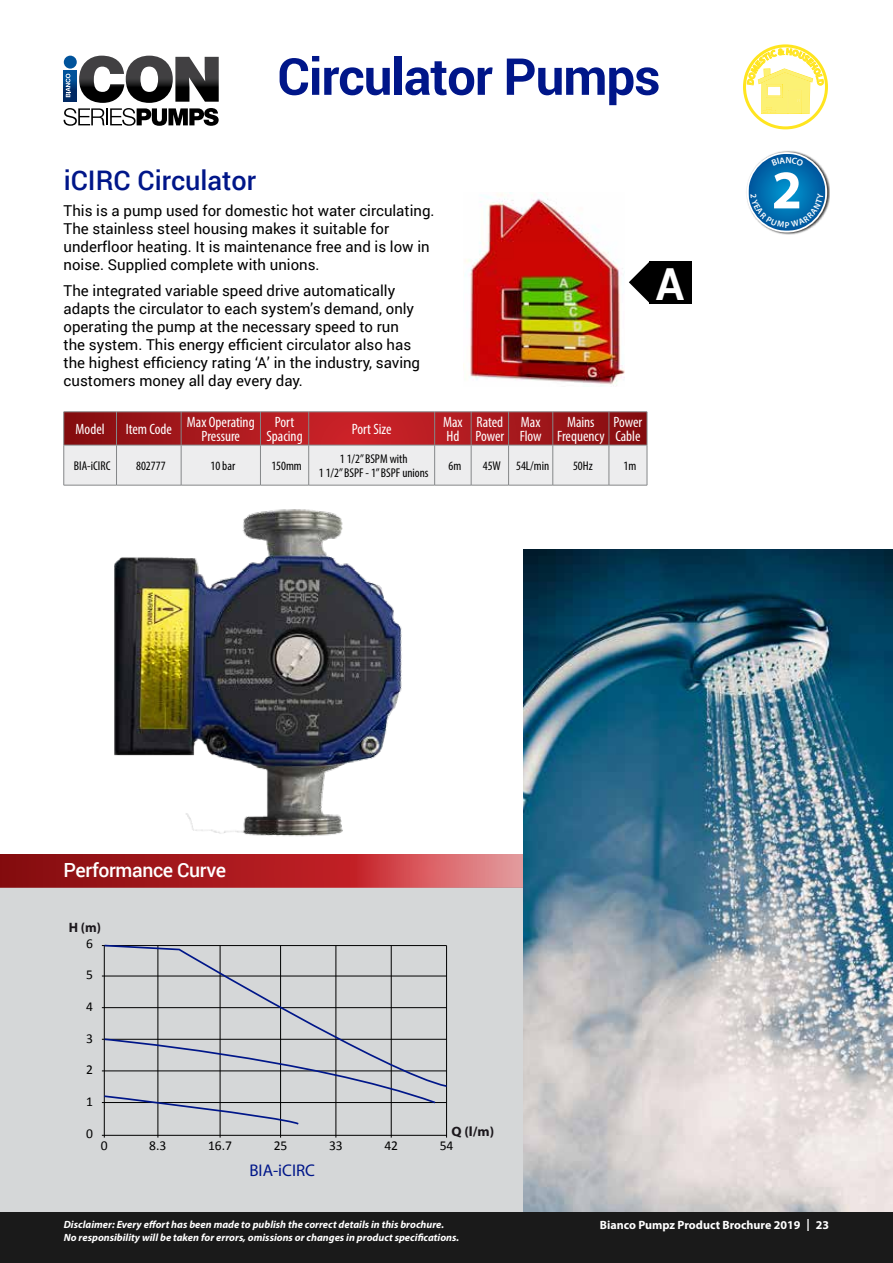
<style>
.page{position:relative;width:893px;height:1263px;background:#fff}
.page>*{position:absolute;margin:0;border:0;box-sizing:border-box;transform-origin:0 0}
.t1{font:700 54.75px "Myriad Pro";color:#fff}
.t2{font:700 51px "Roboto";letter-spacing:-.02em;color:#001689}
.t3{font:700 44.25px "Roboto";color:#fff}
.t4{font:500 27px "Roboto";color:#001689}
.t5{font:500 19.5px "Roboto";letter-spacing:-.02em;color:#fff}
.t6{font:16.95px "Myriad Pro";color:#001689}
.t7{font:15px/18px "Roboto";color:#000}
.t8{font:condensed 15px/13.5px "Myriad Pro";color:#fff}
.t9{font:13.5px "Calibri";color:#010101}
.t10{font:700 13.5px "Myriad Pro";color:#1b171c;scale:1.05 1}
.t11{font:700 13.5px "Myriad Pro";color:#1b171c}
.t12{font:condensed 12.75px/13.5px "Myriad Pro";color:#000;text-align:center}
.t13{font:700 12px "Myriad Pro";color:#fff}
.t14{font:italic 700 10.5px/12.6px "Myriad Pro";color:#fff}
.t15{font:600 8.55px "Myriad Pro";color:#fff}
</style>
<div class="page">
<svg style="left:64px;top:56px;width:155px;height:70px"></svg>
<img style="left:114px;top:509px;width:288px;height:328px">
<img style="left:463px;top:192px;width:162px;height:194px">
<div style="left:649px;top:261px;width:43px;height:42px;background:#000"></div>
<svg style="left:629px;top:262px;width:20px;height:41px"></svg>
<img style="left:746px;top:151px;width:83px;height:84px">
<svg style="left:748px;top:153px;width:78px;height:79px;background:#0873b3"></svg>
<div style="left:747px;top:152px;width:80px;height:81px;border:2px solid #fff;border-radius:50%"></div>
<svg style="left:744px;top:46px;width:82px;height:82px"></svg>
<div style="left:743px;top:44px;width:85px;height:85px;border:3px solid #ffe51f;border-radius:50%"></div>
<div style="left:0;top:887px;width:523px;height:325px;background:#d5d7d8"></div>
<svg style="left:0;top:854px;width:523px;height:33px;background:#b32f33"></svg>
<img style="left:523px;top:549px;width:370px;height:663px">
<hr style="left:220px;top:945px;width:1px;height:192px;background:#000">
<hr style="left:446px;top:945px;width:1px;height:192px;background:#000">
<hr style="left:104px;top:945px;width:1px;height:192px;background:#000">
<hr style="left:102px;top:1071px;width:345px;height:1px;background:#000">
<hr style="left:102px;top:1039px;width:345px;height:1px;background:#000">
<hr style="left:102px;top:1007px;width:345px;height:1px;background:#000">
<hr style="left:102px;top:945px;width:345px;height:1px;background:#000">
<hr style="left:102px;top:1135px;width:345px;height:1px;background:#000">
<hr style="left:391px;top:945px;width:1px;height:192px;background:#000">
<hr style="left:158px;top:945px;width:1px;height:192px;background:#000">
<hr style="left:102px;top:976px;width:345px;height:1px;background:#000">
<hr style="left:336px;top:945px;width:1px;height:192px;background:#000">
<hr style="left:280px;top:945px;width:1px;height:192px;background:#000">
<hr style="left:102px;top:1102px;width:345px;height:1px;background:#000">
<svg style="left:103px;top:1088px;width:333px;height:38px"></svg>
<svg style="left:103px;top:944px;width:345px;height:144px"></svg>
<svg style="left:65px;top:413px;width:582px;height:72px;background:#cd8d8f"></svg>
<hr style="left:64px;top:412px;width:53px;height:1px;background:#858789">
<hr style="left:64px;top:412px;width:1px;height:33px;background:#858789">
<hr style="left:117px;top:412px;width:64px;height:1px;background:#858789">
<hr style="left:116px;top:412px;width:1px;height:33px;background:#858789">
<hr style="left:181px;top:412px;width:79px;height:1px;background:#858789">
<hr style="left:181px;top:412px;width:1px;height:33px;background:#858789">
<hr style="left:260px;top:412px;width:49px;height:1px;background:#858789">
<hr style="left:260px;top:412px;width:1px;height:33px;background:#858789">
<hr style="left:309px;top:412px;width:126px;height:1px;background:#858789">
<hr style="left:308px;top:412px;width:1px;height:33px;background:#858789">
<hr style="left:435px;top:412px;width:36px;height:1px;background:#858789">
<hr style="left:434px;top:412px;width:1px;height:33px;background:#858789">
<hr style="left:471px;top:412px;width:38px;height:1px;background:#858789">
<hr style="left:471px;top:412px;width:1px;height:33px;background:#858789">
<hr style="left:509px;top:412px;width:44px;height:1px;background:#858789">
<hr style="left:508px;top:412px;width:1px;height:33px;background:#858789">
<hr style="left:553px;top:412px;width:56px;height:1px;background:#858789">
<hr style="left:553px;top:412px;width:1px;height:33px;background:#858789">
<hr style="left:609px;top:412px;width:38px;height:1px;background:#858789">
<hr style="left:609px;top:412px;width:1px;height:33px;background:#858789">
<hr style="left:647px;top:412px;width:1px;height:33px;background:#858789">
<hr style="left:64px;top:445px;width:53px;height:1px;background:#858789">
<hr style="left:64px;top:445px;width:1px;height:40px;background:#858789">
<hr style="left:117px;top:445px;width:64px;height:1px;background:#858789">
<hr style="left:116px;top:445px;width:1px;height:40px;background:#858789">
<hr style="left:181px;top:445px;width:79px;height:1px;background:#858789">
<hr style="left:181px;top:445px;width:1px;height:40px;background:#858789">
<hr style="left:260px;top:445px;width:49px;height:1px;background:#858789">
<hr style="left:260px;top:445px;width:1px;height:40px;background:#858789">
<hr style="left:309px;top:445px;width:126px;height:1px;background:#858789">
<hr style="left:308px;top:445px;width:1px;height:40px;background:#858789">
<hr style="left:435px;top:445px;width:36px;height:1px;background:#858789">
<hr style="left:434px;top:445px;width:1px;height:40px;background:#858789">
<hr style="left:471px;top:445px;width:38px;height:1px;background:#858789">
<hr style="left:471px;top:445px;width:1px;height:40px;background:#858789">
<hr style="left:509px;top:445px;width:44px;height:1px;background:#858789">
<hr style="left:508px;top:445px;width:1px;height:40px;background:#858789">
<hr style="left:553px;top:445px;width:56px;height:1px;background:#858789">
<hr style="left:553px;top:445px;width:1px;height:40px;background:#858789">
<hr style="left:609px;top:445px;width:38px;height:1px;background:#858789">
<hr style="left:609px;top:445px;width:1px;height:40px;background:#858789">
<hr style="left:647px;top:445px;width:1px;height:40px;background:#858789">
<hr style="left:64px;top:485px;width:53px;height:1px;background:#858789">
<hr style="left:117px;top:485px;width:64px;height:1px;background:#858789">
<hr style="left:181px;top:485px;width:79px;height:1px;background:#858789">
<hr style="left:260px;top:485px;width:49px;height:1px;background:#858789">
<hr style="left:309px;top:485px;width:126px;height:1px;background:#858789">
<hr style="left:435px;top:485px;width:36px;height:1px;background:#858789">
<hr style="left:471px;top:485px;width:38px;height:1px;background:#858789">
<hr style="left:509px;top:485px;width:44px;height:1px;background:#858789">
<hr style="left:553px;top:485px;width:56px;height:1px;background:#858789">
<hr style="left:609px;top:485px;width:38px;height:1px;background:#858789">
<div style="left:0;top:1212px;width:893px;height:51px;background:#1a1a1a"></div>
<svg style="left:771px;top:157px;width:33px;height:9px"></svg>
<svg style="left:750px;top:193px;width:34px;height:35px"></svg>
<svg style="left:791px;top:193px;width:32px;height:34px"></svg>
<svg style="left:747px;top:48px;width:77px;height:66px"></svg>
<h2 class="t2" style="left:277px;top:41px;width:385px">Circulator Pumps</h2>
<h3 class="t4" style="left:64px;top:161px;width:194px">iCIRC Circulator</h3>
<p class="t7" style="left:64px;top:201px;width:372px">This is a pump used for domestic hot water circulating.<br>The stainless steel housing makes it suitable for underfloor heating. It is maintenance free and is low in noise. Supplied complete with unions.</p>
<p class="t7" style="left:64px;top:281px;width:358px">The integrated variable speed drive automatically adapts the circulator to each system’s demand, only operating the pump at the necessary speed to run the system. This energy efficient circulator also has the highest efficiency rating ‘A’ in the industry, saving customers money all day every day.</p>
<p class="t8" style="left:76px;top:422px;width:31px">Model</p>
<p class="t8" style="left:126px;top:422px;width:48px">Item Code</p>
<p class="t8" style="left:187px;top:415px;width:69px;text-align:center">Max Operating<br>Pressure</p>
<p class="t8" style="left:266px;top:415px;width:38px;text-align:center">Port<br>Spacing</p>
<p class="t8" style="left:352px;top:422px;width:41px">Port Size</p>
<p class="t8" style="left:443px;top:415px;width:21px">Max<br>Hd</p>
<p class="t8" style="left:475px;top:415px;width:30px">Rated<br>Power</p>
<p class="t8" style="left:520px;top:415px;width:24px">Max<br>Flow</p>
<p class="t8" style="left:557px;top:415px;width:49px;text-align:center">Mains<br>Frequency</p>
<p class="t8" style="left:614px;top:415px;width:30px">Power<br>Cable</p>
<p class="t12" style="left:74px;top:459px;width:38px">BIA-iCIRC</p>
<p class="t12" style="left:136px;top:459px;width:31px">802777</p>
<p class="t12" style="left:210px;top:459px;width:26px">10 bar</p>
<p class="t12" style="left:271px;top:459px;width:32px">150mm</p>
<p class="t12" style="left:319px;top:452px;width:111px">1 1/2” BSPM with<br>1 1/2” BSPF - 1” BSPF unions</p>
<p class="t12" style="left:448px;top:459px;width:14px">6m</p>
<p class="t12" style="left:483px;top:459px;width:68px">45W 54L/min</p>
<p class="t12" style="left:573px;top:459px;width:21px">50Hz</p>
<p class="t12" style="left:624px;top:459px;width:14px">1m</p>
<h3 class="t3" style="left:656px;top:253px;width:30px">A</h3>
<h1 class="t1" style="left:772px;top:154px;width:32px">2</h1>
<p class="t15" style="left:785px;top:219px;width:6px">P</p>
<h3 class="t5" style="left:64px;top:857px;width:164px">Performance Curve</h3>
<p class="t11" style="left:69px;top:918px;width:34px">H (m)</p>
<p class="t9" style="left:86px;top:935px;width:8px">6</p>
<p class="t9" style="left:86px;top:966px;width:8px">5</p>
<p class="t9" style="left:86px;top:998px;width:8px">4</p>
<p class="t9" style="left:86px;top:1030px;width:8px">3</p>
<p class="t9" style="left:86px;top:1061px;width:8px">2</p>
<p class="t9" style="left:86px;top:1093px;width:8px">1</p>
<p class="t9" style="left:86px;top:1124px;width:8px">0</p>
<p class="t9" style="left:101px;top:1137px;width:8px">0</p>
<p class="t10" style="left:451px;top:1122px;width:42px">Q (l/m)</p>
<p class="t9" style="left:149px;top:1137px;width:19px">8.3</p>
<p class="t9" style="left:208px;top:1137px;width:26px">16.7</p>
<p class="t9" style="left:274px;top:1137px;width:15px">25</p>
<p class="t9" style="left:384px;top:1137px;width:15px">42</p>
<p class="t6" style="left:249px;top:1160px;width:67px">BIA-iCIRC</p>
<p class="t9" style="left:329px;top:1137px;width:15px">33</p>
<p class="t9" style="left:440px;top:1137px;width:15px">54</p>
<p class="t14" style="left:64px;top:1218px;width:397px">Disclaimer: Every effort has been made to publish the correct details in this brochure.<br>No responsibility will be taken for errors, omissions or changes in product specifications.</p>
<p class="t13" style="left:600px;top:1217px;width:231px">Bianco Pumpz Product Brochure 2019 | 23</p>
</div>
